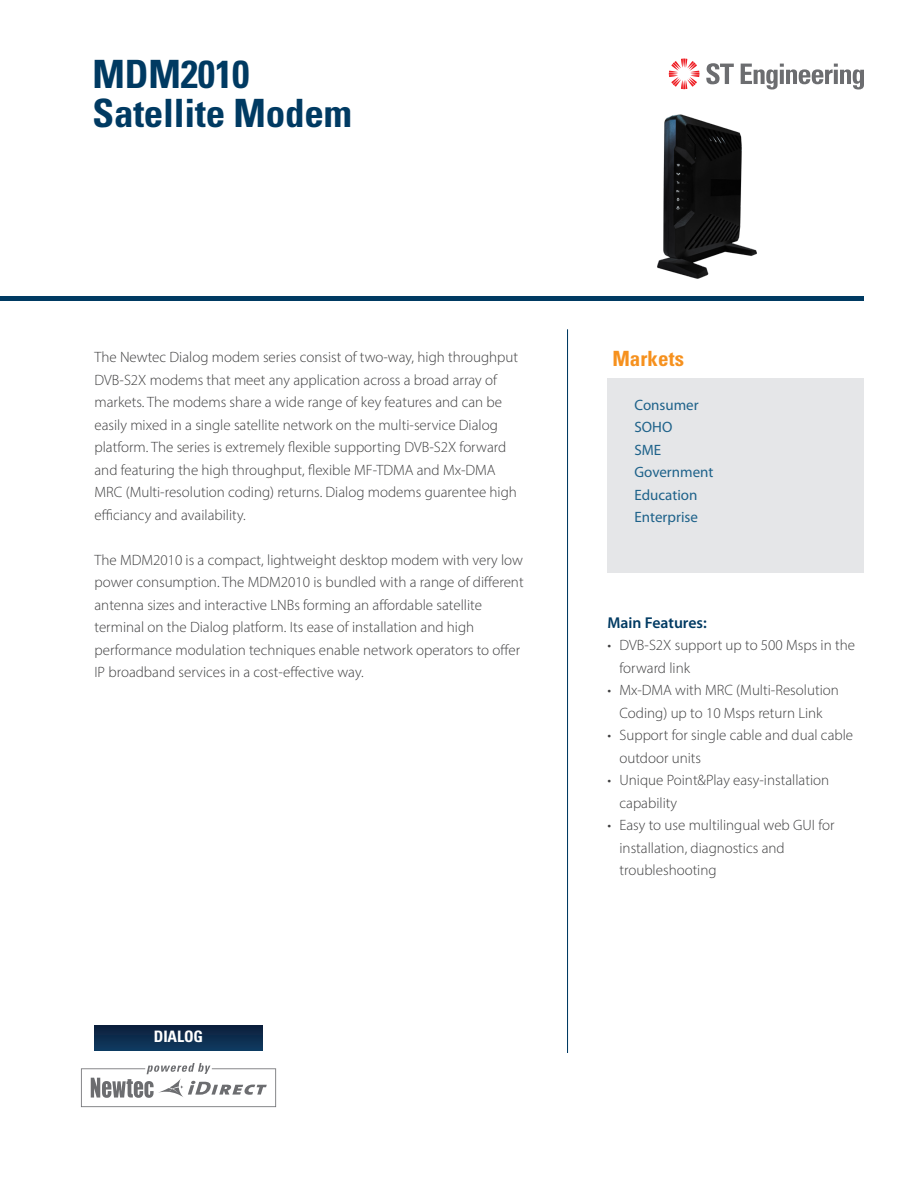
<style>
.page{position:relative;width:918px;height:1188px;background:#fff}
.page>*{position:absolute;margin:0;border:0;box-sizing:border-box;transform-origin:0 0}
.t1{font:700 condensed 39px "Univers LT Std";letter-spacing:-.005em;color:#003a62}
.t2{font:700 condensed 21px "Univers LT Std";letter-spacing:.005em;color:#f6911e}
.t3{font:600 15.75px "Myriad Pro";color:#003a62}
.t4{font:700 condensed 15.75px "Univers LT Std";letter-spacing:-.005em;color:#fff}
.t5{font:300 15px/22.5px "Myriad Pro";color:#3e3e3f}
.t6{font:15px "Myriad Pro";color:#1e628a}
</style>
<div class="page">
<div style="left:608px;top:378px;width:256px;height:194px;background:#e5e6e8"></div>
<div style="left:0;top:296px;width:864px;height:5px;background:#003a62"></div>
<img style="left:657px;top:114px;width:100px;height:165px">
<hr style="left:567px;top:329px;width:1px;height:724px;background:#003a62">
<svg style="left:81px;top:1063px;width:195px;height:44px"></svg>
<svg style="left:669px;top:59px;width:31px;height:30px"></svg>
<svg style="left:706px;top:63px;width:28px;height:21px"></svg>
<svg style="left:741px;top:64px;width:123px;height:26px"></svg>
<svg style="left:94px;top:1025px;width:169px;height:25px;background:#0d2b4d"></svg>
<p class="t1" style="left:93px;top:51px;width:158px">MDM2010</p>
<p class="t1" style="left:93px;top:90px;width:261px">Satellite Modem</p>
<p class="t5" style="left:94px;top:346px;width:425px">The Newtec Dialog modem series consist of two-way, high throughput DVB-S2X modems that meet any application across a broad array of markets. The modems share a wide range of key features and can be easily mixed in a single satellite network on the multi-service Dialog platform. The series is extremely flexible supporting DVB-S2X forward and featuring the high throughput, flexible MF-TDMA and Mx-DMA MRC (Multi-resolution coding) returns. Dialog modems guarentee high efficiancy and availability.</p>
<p class="t5" style="left:94px;top:548px;width:431px">The MDM2010 is a compact, lightweight desktop modem with very low power consumption. The MDM2010 is bundled with a range of different antenna sizes and interactive LNBs forming an affordable satellite terminal on the Dialog platform. Its ease of installation and high performance modulation techniques enable network operators to offer IP broadband services in a cost-effective way.</p>
<p class="t4" style="left:154px;top:1026px;width:51px">DIALOG</p>
<p class="t2" style="left:612px;top:346px;width:73px">Markets</p>
<p class="t6" style="left:634px;top:395px;width:66px">Consumer</p>
<p class="t6" style="left:634px;top:418px;width:39px">SOHO</p>
<p class="t6" style="left:634px;top:440px;width:28px">SME</p>
<p class="t6" style="left:634px;top:463px;width:81px">Government</p>
<p class="t6" style="left:634px;top:485px;width:64px">Education</p>
<p class="t6" style="left:634px;top:508px;width:65px">Enterprise</p>
<p class="t3" style="left:608px;top:612px;width:101px">Main Features:</p>
<p class="t5" style="left:620px;top:634px;width:237px;text-indent:-12px">• DVB-S2X support up to 500 Msps in the forward link</p>
<p class="t5" style="left:608px;top:679px;width:233px;text-align:center">• Mx-DMA with MRC (Multi-Resolution<br>Coding) up to 10 Msps return Link</p>
<p class="t5" style="left:620px;top:724px;width:235px;text-indent:-12px">• Support for single cable and dual cable outdoor units</p>
<p class="t5" style="left:620px;top:769px;width:211px;text-indent:-12px">• Unique Point&amp;Play easy-installation capability</p>
<p class="t5" style="left:620px;top:814px;width:217px;text-indent:-12px">• Easy to use multilingual web GUI for installation, diagnostics and troubleshooting</p>
</div>
